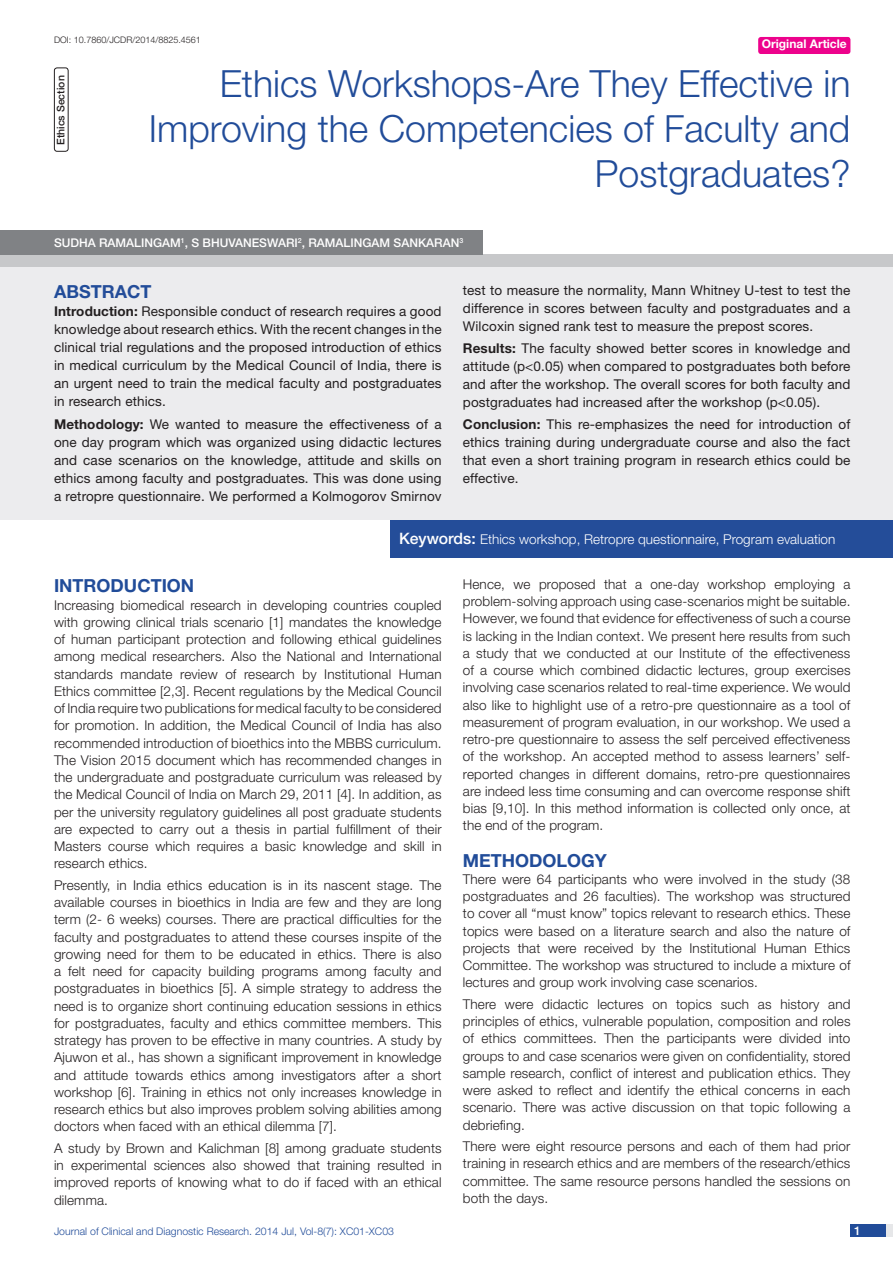
<style>
.page{position:relative;width:893px;height:1263px;background:#fff}
.page>*{position:absolute;margin:0;border:0;box-sizing:border-box;transform-origin:0 0}
.t1{font:300 37.5px/45px "Helvetica Neue";color:#214c99;text-align:right}
.Level_1{font:700 18px "Helvetica Neue";color:#214c99}
.Abstract_head{font:700 18px "Helvetica Neue";color:#214c99}
.Body_text{font:300 13.5px/17.2px "Helvetica Neue";letter-spacing:.01em;color:#231f20;text-align:justify}
.Body_text-2{font:13.5px/18px "Helvetica Neue";letter-spacing:.01em;color:#231f20;text-align:justify}
.t2{font:300 13.5px "Helvetica Neue";color:#fff}
.Author{font:500 12px "Helvetica Neue";color:#fff}
.t3{font:700 12px "Helvetica Neue";color:#fff}
.t4{font:300 10.5px "Helvetica Neue";color:#214c99}
.t5{font:500 10.5px "Helvetica Neue";color:#231f20}
.DOI{font:300 9px "Helvetica Neue";color:#231f20}
.s1{color:#244d99}
.s2{font-weight:700}
.s3{font-weight:500;font-size:15.75px}
</style>
<div class="page">
<div style="left:850px;top:1224px;width:43px;height:13px;background:#e6e7e9"></div>
<div style="left:850px;top:1224px;width:35px;height:13px;background:#214c99"></div>
<div style="left:758px;top:37px;width:92px;height:17px;background:#ed028c;border-radius:3px"></div>
<div style="left:0;top:265px;width:893px;height:255px;background:#ececee"></div>
<div style="left:0;top:254px;width:893px;height:12px;background:#c7c8ca"></div>
<div style="left:390px;top:520px;width:503px;height:37px;background:#244d99"></div>
<div style="left:0;top:230px;width:483px;height:25px;background:#808285"></div>
<div style="left:54px;top:68px;width:15px;height:84px;border:1px solid #231f20;border-radius:3px"></div>
<p class="DOI" style="left:54px;top:35px;width:148px">DOI: 10.7860/JCDR/2014/8825.4561</p>
<p class="t3" style="left:762px;top:37px;width:87px">Original Article</p>
<p class="t5" style="left:54px;top:145px;width:71px;rotate:-90deg">ETHICS SECTION</p>
<p class="t1" style="left:149px;top:60px;width:703px">Ethics Workshops-Are They Effective in<br>Improving the Competencies of Faculty and<br>Postgraduates?</p>
<p class="Author" style="left:54px;top:235px;width:411px">SUDHA RAMALINGAM<sup>1</sup>, S BHUVANESWAR I<sup>2</sup>, RAMALINGAM SANKARAN<sup>3</sup></p>
<p class="Abstract_head" style="left:54px;top:281px;width:99px">ABST<span class="s1">RAC</span>T</p>
<p class="Body_text-2" style="left:54px;top:302px;width:389px"><span class="s2">Introduction:</span> Responsible conduct of research requires a good knowledge about research ethics. With the recent changes in the clinical trial regulations and the proposed introduction of ethics in medical curriculum by the Medical Council of India, there is an urgent need to train the medical faculty and postgraduates in research ethics.</p>
<p class="Body_text-2" style="left:54px;top:415px;width:389px"><span class="s2">Methodology:</span> We wanted to measure the effectiveness of a one day program which was organized using didactic lectures and case scenarios on the knowledge, attitude and skills on ethics among faculty and postgraduates. This was done using a retropre questionnaire. We performed a Kolmogorov Smirnov</p>
<p class="Body_text-2" style="left:463px;top:281px;width:389px">test to measure the normality, Mann Whitney U-test to test the difference in scores between faculty and postgraduates and a Wilcoxin signed rank test to measure the prepost scores.</p>
<p class="Body_text-2" style="left:463px;top:339px;width:389px"><span class="s2">Results:</span> The faculty showed better scores in knowledge and attitude (p&lt;0.05) when compared to postgraduates both before and after the workshop. The overall scores for both faculty and postgraduates had increased after the workshop (p&lt;0.05).</p>
<p class="Body_text-2" style="left:463px;top:415px;width:389px"><span class="s2">Conclusion:</span> This re-emphasizes the need for introduction of ethics training during undergraduate course and also the fact that even a short training program in research ethics could be effective.</p>
<p class="t2" style="left:399px;top:531px;width:438px"><span class="s3">KEYWORDS:</span> Ethics workshop, Retropre questionnaire, Program evaluation</p>
<p class="Level_1" style="left:54px;top:575px;width:33px">Intro</p>
<p class="Level_1" style="left:111px;top:575px;width:39px">ductio</p>
<p class="Level_1" style="left:181px;top:575px;width:15px">n</p>
<p class="Body_text" style="left:54px;top:596px;width:389px">Increasing biomedical research in developing countries coupled with growing clinical trials scenario [1] mandates the knowledge of human participant protection and following ethical guidelines among medical researchers. Also the National and International standards mandate review of research by Institutional Human Ethics committee [2,3]. Recent regulations by the Medical Council of India require two publications for medical faculty to be considered for promotion. In addition, the Medical Council of India has also recommended introduction of bioethics into the MBBS curriculum.<br>The Vision 2015 document which has recommended changes in the undergraduate and postgraduate curriculum was released by the Medical Council of India on March 29, 2011 [4]. In addition, as per the university regulatory guidelines all post graduate students are expected to carry out a thesis in partial fulfillment of their Masters course which requires a basic knowledge and skill in research ethics.</p>
<p class="Body_text" style="left:54px;top:876px;width:389px">Presently, in India ethics education is in its nascent stage. The available courses in bioethics in India are few and they are long term (2- 6 weeks) courses. There are practical difficulties for the faculty and postgraduates to attend these courses inspite of the growing need for them to be educated in ethics. There is also a felt need for capacity building programs among faculty and postgraduates in bioethics [5]. A simple strategy to address the need is to organize short continuing education sessions in ethics for postgraduates, faculty and ethics committee members. This strategy has proven to be effective in many countries. A study by Ajuwon et al., has shown a significant improvement in knowledge and attitude towards ethics among investigators after a short workshop [6]. Training in ethics not only increases knowledge in research ethics but also improves problem solving abilities among doctors when faced with an ethical dilemma [7].</p>
<p class="Body_text" style="left:54px;top:1139px;width:389px">A study by Brown and Kalichman [8] among graduate students in experimental sciences also showed that training resulted in improved reports of knowing what to do if faced with an ethical dilemma.</p>
<p class="Body_text" style="left:463px;top:575px;width:389px">Hence, we proposed that a one-day workshop employing a problem-solving approach using case-scenarios might be suitable.<br>However, we found that evidence for effectiveness of such a course is lacking in the Indian context. We present here results from such a study that we conducted at our Institute of the effectiveness of a course which combined didactic lectures, group exercises involving case scenarios related to real-time experience. We would also like to highlight use of a retro-pre questionnaire as a tool of measurement of program evaluation, in our workshop. We used a retro-pre questionnaire to assess the self perceived effectiveness of the workshop. An accepted method to assess learners’ self&shy;reported changes in different domains, retro-pre questionnaires are indeed less time consuming and can overcome response shift bias [9,10]. In this method information is collected only once, at the end of the program.</p>
<p class="Level_1" style="left:463px;top:849px;width:146px">Methodology</p>
<p class="Body_text" style="left:463px;top:870px;width:389px">There were 64 participants who were involved in the study (38 postgraduates and 26 faculties). The workshop was structured to cover all “must know” topics relevant to research ethics. These topics were based on a literature search and also the nature of projects that were received by the Institutional Human Ethics Committee. The workshop was structured to include a mixture of lectures and group work involving case scenarios.</p>
<p class="Body_text" style="left:463px;top:995px;width:389px">There were didactic lectures on topics such as history and principles of ethics, vulnerable population, composition and roles of ethics committees. Then the participants were divided into groups to and case scenarios were given on confidentiality, stored sample research, conflict of interest and publication ethics. They were asked to reflect and identify the ethical concerns in each scenario. There was active discussion on that topic following a debriefing.</p>
<p class="Body_text" style="left:463px;top:1137px;width:389px">There were eight resource persons and each of them had prior training in research ethics and are members of the research/ethics committee. The same resource persons handled the sessions on both the days.</p>
<p class="t4" style="left:54px;top:1225px;width:342px">Journal of Clinical and Diagnostic Research. 2014 Jul, Vol-8(7): XC01-XC03</p>
<p class="Author" style="left:854px;top:1223px;width:8px">1</p>
</div>
